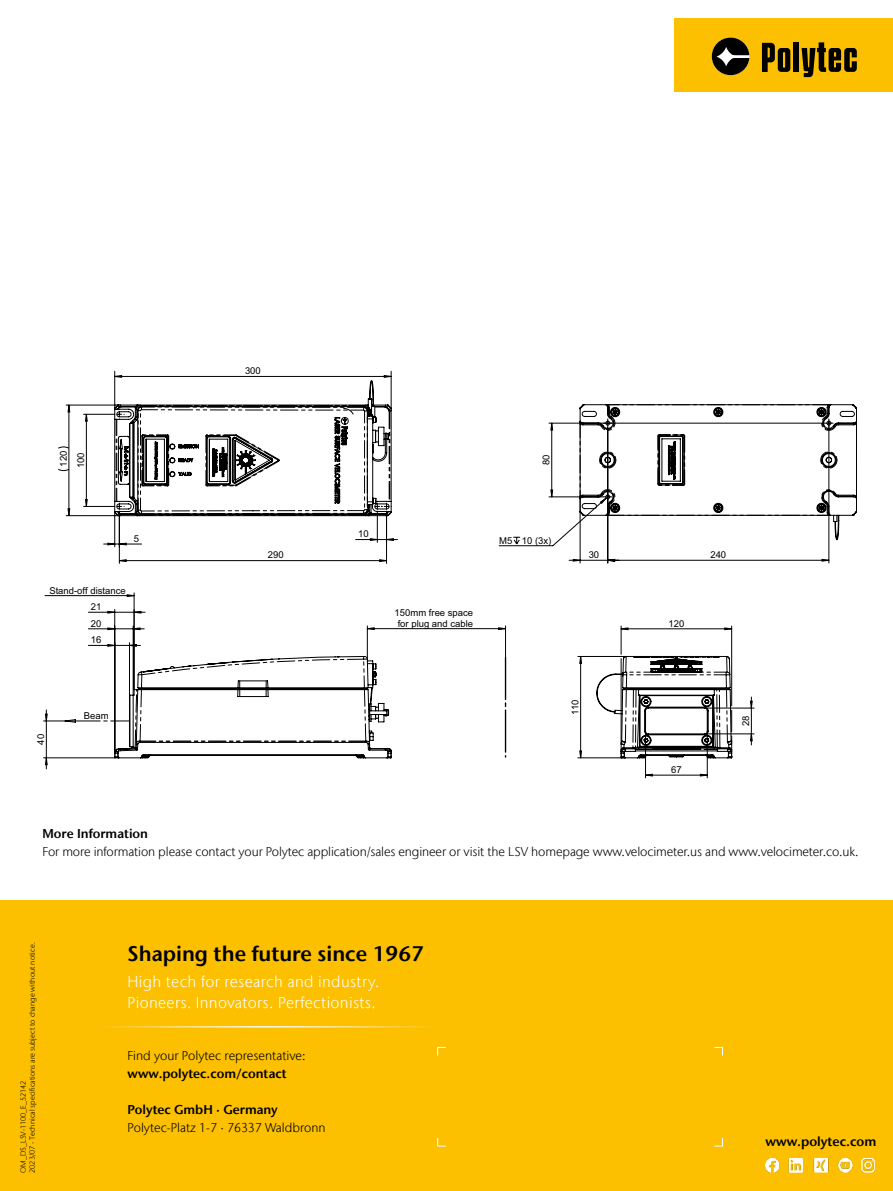
<style>
.page{position:relative;width:893px;height:1191px;background:#fff}
.page>*{position:absolute;margin:0;border:0;box-sizing:border-box;transform-origin:0 0}
.t1{font:600 21px "Stone Sans IIITC Com";color:#000}
.t2{font:300 15.75px/21px "Stone Sans IIITC Com";letter-spacing:.02em;color:#fff}
.t3{font:600 13.05px "Stone Sans IIITC Com";color:#000}
.t4{font:300 12.75px "Stone Sans IIITC Com";letter-spacing:-.01em;color:#000}
.t5{font:600 12.75px "Stone Sans IIITC Com";color:#000}
.t6{font:9.45px "Arial";color:#000}
.t7{font:300 7.5px/9px "Stone Sans IIITC Com";color:#000}
</style>
<div class="page">
<div style="left:0;top:900px;width:893px;height:291px;background:#fcc000"></div>
<div style="left:674px;top:19px;width:219px;height:73px;background:#fcc000"></div>
<div style="left:793px;top:42px;width:6px;height:30px;background:#000"></div>
<svg style="left:762px;top:43px;width:28px;height:29px"></svg>
<svg style="left:712px;top:38px;width:37px;height:37px"></svg>
<svg style="left:801px;top:42px;width:56px;height:35px"></svg>
<hr style="left:45px;top:595px;width:89px;height:1px;background:#000">
<hr style="left:367px;top:626px;width:1px;height:33px;background:#000">
<hr style="left:505px;top:626px;width:1px;height:31px;background:#000">
<svg style="left:505px;top:657px;width:1px;height:100px"></svg>
<hr style="left:129px;top:642px;width:1px;height:53px;background:#000">
<svg style="left:88px;top:645px;width:20px;height:1px"></svg>
<hr style="left:134px;top:609px;width:1px;height:80px;background:#000">
<hr style="left:829px;top:423px;width:1px;height:140px;background:#000">
<hr style="left:645px;top:731px;width:1px;height:47px;background:#000">
<hr style="left:707px;top:731px;width:1px;height:47px;background:#000">
<hr style="left:114px;top:371px;width:1px;height:37px;background:#000">
<hr style="left:391px;top:371px;width:1px;height:37px;background:#000">
<hr style="left:66px;top:515px;width:54px;height:1px;background:#000">
<hr style="left:66px;top:405px;width:54px;height:1px;background:#000">
<hr style="left:84px;top:414px;width:30px;height:1px;background:#000">
<hr style="left:84px;top:506px;width:30px;height:1px;background:#000">
<hr style="left:549px;top:423px;width:275px;height:1px;background:#000">
<hr style="left:549px;top:496px;width:54px;height:1px;background:#000">
<hr style="left:705px;top:708px;width:49px;height:1px;background:#000">
<hr style="left:705px;top:733px;width:49px;height:1px;background:#000">
<hr style="left:578px;top:656px;width:49px;height:1px;background:#000">
<hr style="left:578px;top:757px;width:47px;height:1px;background:#000">
<hr style="left:114px;top:626px;width:1px;height:124px;background:#000">
<hr style="left:133px;top:626px;width:1px;height:69px;background:#000">
<svg style="left:108px;top:539px;width:721px;height:107px"></svg>
<svg style="left:646px;top:774px;width:61px;height:2px"></svg>
<svg style="left:108px;top:375px;width:283px;height:170px"></svg>
<svg style="left:68px;top:406px;width:2px;height:109px"></svg>
<svg style="left:86px;top:414px;width:467px;height:92px"></svg>
<svg style="left:750px;top:697px;width:2px;height:48px"></svg>
<svg style="left:580px;top:657px;width:1px;height:100px"></svg>
<svg style="left:88px;top:595px;width:417px;height:34px"></svg>
<svg style="left:114px;top:380px;width:278px;height:137px"></svg>
<svg style="left:44px;top:652px;width:348px;height:117px"></svg>
<svg style="left:579px;top:404px;width:278px;height:139px"></svg>
<svg style="left:596px;top:596px;width:137px;height:163px"></svg>
<svg style="left:437px;top:1046px;width:9px;height:10px"></svg>
<svg style="left:437px;top:1138px;width:9px;height:8px"></svg>
<svg style="left:714px;top:1046px;width:9px;height:10px"></svg>
<svg style="left:714px;top:1138px;width:9px;height:8px"></svg>
<hr style="left:266px;top:1026px;width:170px;height:1px;background:#fff">
<hr style="left:96px;top:1026px;width:170px;height:1px;background:#fff">
<img style="left:765px;top:1157px;width:110px;height:16px">
<p class="t6" style="left:57px;top:466px;width:17px;rotate:-90deg">120</p>
<p class="t6" style="left:75px;top:468px;width:17px;rotate:-90deg">100</p>
<p class="t6" style="left:134px;top:532px;width:7px">5</p>
<p class="t6" style="left:49px;top:584px;width:78px">Stand-off distance</p>
<p class="t6" style="left:91px;top:600px;width:12px">21</p>
<p class="t6" style="left:91px;top:617px;width:12px">20</p>
<p class="t6" style="left:91px;top:634px;width:12px">16</p>
<p class="t6" style="left:35px;top:744px;width:12px;rotate:-90deg">40</p>
<p class="t6" style="left:84px;top:709px;width:26px">Beam</p>
<p class="t6" style="left:245px;top:365px;width:17px">300</p>
<p class="t6" style="left:268px;top:549px;width:17px">290</p>
<p class="t6" style="left:358px;top:528px;width:12px">10</p>
<p class="t6" style="left:540px;top:465px;width:12px;rotate:-90deg">80</p>
<p class="t6" style="left:395px;top:606px;width:80px">150mm free space</p>
<p class="t6" style="left:398px;top:617px;width:77px">for plug and cable</p>
<p class="t6" style="left:499px;top:534px;width:54px">M5 10 (3x)</p>
<p class="t6" style="left:589px;top:548px;width:12px">30</p>
<p class="t6" style="left:710px;top:548px;width:17px">240</p>
<p class="t6" style="left:668px;top:617px;width:17px">120</p>
<p class="t6" style="left:569px;top:715px;width:17px;rotate:-90deg">110</p>
<p class="t6" style="left:671px;top:763px;width:12px">67</p>
<p class="t6" style="left:740px;top:726px;width:12px;rotate:-90deg">28</p>
<p class="t5" style="left:43px;top:825px;width:107px">More Information</p>
<p class="t4" style="left:43px;top:844px;width:818px">For more information please contact your Polytec application/sales engineer or visit the LSV homepage www.velocimeter.us and www.velocimeter.co.uk.</p>
<p class="t7" style="left:19px;top:1172px;width:232px;rotate:-90deg">OM_DS_LSV-1100_E_52142<br>2023/07 - Technical specifications are subject to change without notice.</p>
<h1 class="t1" style="left:128px;top:940px;width:298px">Shaping the future since 1967</h1>
<p class="t2" style="left:128px;top:970px;width:253px">High tech for research and industry.<br>Pioneers. Innovators. Perfectionists.</p>
<p class="t4" style="left:128px;top:1047px;width:180px">Find your Polytec representative:</p>
<p class="t5" style="left:128px;top:1065px;width:161px">www.polytec.com/contact</p>
<p class="t5" style="left:128px;top:1101px;width:152px">Polytec GmbH · Germany</p>
<p class="t4" style="left:128px;top:1119px;width:199px">Polytec-Platz 1-7 · 76337 Waldbronn</p>
<p class="t3" style="left:765px;top:1132px;width:112px">www.polytec.com</p>
</div>
